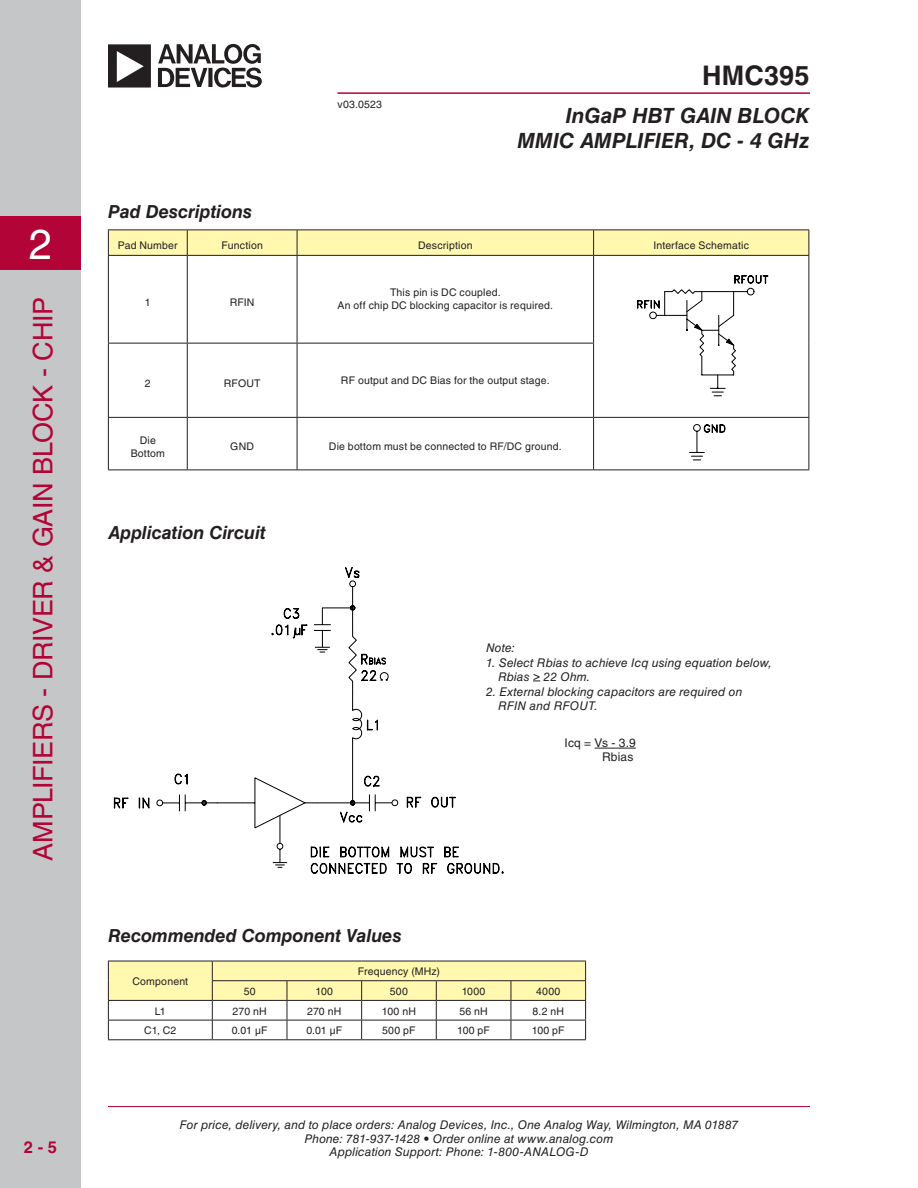
<style>
.page{position:relative;width:918px;height:1188px;background:#fff}
.page>*{position:absolute;margin:0;border:0;box-sizing:border-box;transform-origin:0 0}
.t1{font:42px "Helvetica LT Std";color:#fff}
.t2{font:27px "Helvetica LT Std";letter-spacing:-.015em;color:#b30437}
.t3{font:700 27px "Helvetica LT Std";letter-spacing:.005em;color:#231f20}
.t4{font:italic 700 21px "Helvetica LT Std";color:#231f20}
.t5{font:italic 700 18px "Helvetica LT Std";letter-spacing:-.005em;color:#231f20}
.t6{font:700 16.5px "Helvetica LT Std";color:#b30437}
.t7{font:italic 12px/13.5px "Helvetica LT Std";letter-spacing:.01em;color:#231f20;text-align:center}
.t8{font:12px "Helvetica LT Std";letter-spacing:.015em;color:#231f20}
.t9{font:10.5px "Helvetica LT Std";letter-spacing:.015em;color:#231f20}
.s1{font-style:inherit}
</style>
<div class="page">
<div style="left:0;top:0;width:81px;height:1188px;background:#c5c6c8"></div>
<div style="left:0;top:216px;width:81px;height:54px;background:#b30437"></div>
<hr style="left:108px;top:1106px;width:702px;height:1px;background:#b30437">
<hr style="left:338px;top:92px;width:472px;height:2px;background:#b30437">
<svg style="left:108px;top:44px;width:154px;height:44px"></svg>
<svg style="left:108px;top:230px;width:701px;height:25px;background:#f9f2aa"></svg>
<hr style="left:108px;top:255px;width:79px;height:1px;background:#231f20">
<hr style="left:108px;top:256px;width:1px;height:87px;background:#231f20">
<hr style="left:187px;top:255px;width:110px;height:1px;background:#231f20">
<hr style="left:187px;top:256px;width:1px;height:87px;background:#231f20">
<hr style="left:297px;top:255px;width:297px;height:1px;background:#231f20">
<hr style="left:297px;top:256px;width:1px;height:87px;background:#231f20">
<hr style="left:594px;top:255px;width:215px;height:1px;background:#231f20">
<hr style="left:593px;top:256px;width:1px;height:87px;background:#231f20">
<hr style="left:808px;top:256px;width:1px;height:87px;background:#231f20">
<hr style="left:108px;top:343px;width:79px;height:1px;background:#231f20">
<hr style="left:108px;top:344px;width:1px;height:73px;background:#231f20">
<hr style="left:187px;top:343px;width:110px;height:1px;background:#231f20">
<hr style="left:187px;top:344px;width:1px;height:73px;background:#231f20">
<hr style="left:297px;top:343px;width:297px;height:1px;background:#231f20">
<hr style="left:297px;top:344px;width:1px;height:73px;background:#231f20">
<hr style="left:593px;top:344px;width:1px;height:73px;background:#231f20">
<hr style="left:808px;top:343px;width:1px;height:74px;background:#231f20">
<hr style="left:108px;top:417px;width:79px;height:1px;background:#231f20">
<hr style="left:108px;top:418px;width:1px;height:52px;background:#231f20">
<hr style="left:187px;top:417px;width:110px;height:1px;background:#231f20">
<hr style="left:187px;top:418px;width:1px;height:52px;background:#231f20">
<hr style="left:297px;top:417px;width:297px;height:1px;background:#231f20">
<hr style="left:297px;top:418px;width:1px;height:52px;background:#231f20">
<hr style="left:594px;top:417px;width:215px;height:1px;background:#231f20">
<hr style="left:593px;top:418px;width:1px;height:52px;background:#231f20">
<hr style="left:808px;top:418px;width:1px;height:52px;background:#231f20">
<hr style="left:108px;top:470px;width:79px;height:1px;background:#231f20">
<hr style="left:187px;top:470px;width:110px;height:1px;background:#231f20">
<hr style="left:297px;top:470px;width:297px;height:1px;background:#231f20">
<hr style="left:594px;top:470px;width:215px;height:1px;background:#231f20">
<svg style="left:689px;top:424px;width:36px;height:36px"></svg>
<svg style="left:108px;top:961px;width:478px;height:78px"></svg>
<hr style="left:108px;top:1039px;width:104px;height:1px;background:#231f20">
<hr style="left:212px;top:1039px;width:75px;height:1px;background:#231f20">
<hr style="left:287px;top:1039px;width:75px;height:1px;background:#231f20">
<hr style="left:362px;top:1039px;width:74px;height:1px;background:#231f20">
<hr style="left:436px;top:1039px;width:75px;height:1px;background:#231f20">
<hr style="left:511px;top:1039px;width:75px;height:1px;background:#231f20">
<svg style="left:114px;top:567px;width:390px;height:307px"></svg>
<svg style="left:637px;top:275px;width:131px;height:121px"></svg>
<hr style="left:595px;top:748px;width:41px;height:1px;background:#231f20">
<h1 class="t1" style="left:29px;top:220px;width:25px">2</h1>
<h2 class="t2" style="left:27px;top:861px;width:565px;rotate:-90deg">AMPLIFIERS - DRIVER &amp; GAIN BLOCK - CHIP</h2>
<h3 class="t6" style="left:24px;top:1137px;width:35px">2 - 5</h3>
<p class="t5" style="left:108px;top:200px;width:145px">Pad Descriptions</p>
<p class="t9" style="left:338px;top:98px;width:46px">v03.0523</p>
<p class="t3" style="left:702px;top:59px;width:109px">HMC395</p>
<p class="t4" style="left:566px;top:102px;width:245px">InGaP HBT GAIN BLOCK</p>
<p class="t4" style="left:517px;top:128px;width:294px">MMIC AMPLIFIER, DC - 4 GHz</p>
<p class="t9" style="left:118px;top:240px;width:61px">Pad Number</p>
<p class="t9" style="left:221px;top:240px;width:43px">Function</p>
<p class="t9" style="left:418px;top:240px;width:56px">Description</p>
<p class="t9" style="left:653px;top:240px;width:97px">Interface Schematic</p>
<p class="t9" style="left:145px;top:296px;width:7px">1</p>
<p class="t9" style="left:230px;top:296px;width:26px">RFIN</p>
<p class="t9" style="left:390px;top:286px;width:112px">This pin is DC coupled.</p>
<p class="t9" style="left:338px;top:300px;width:217px">An off chip DC blocking capacitor is required.</p>
<p class="t9" style="left:145px;top:377px;width:7px">2</p>
<p class="t9" style="left:224px;top:377px;width:38px">RFOUT</p>
<p class="t9" style="left:341px;top:374px;width:210px">RF output and DC Bias for the output stage.</p>
<p class="t9" style="left:140px;top:434px;width:18px">Die</p>
<p class="t9" style="left:131px;top:447px;width:36px">Bottom</p>
<p class="t9" style="left:230px;top:441px;width:25px">GND</p>
<p class="t9" style="left:329px;top:441px;width:234px">Die bottom must be connected to RF/DC ground.</p>
<p class="t5" style="left:108px;top:522px;width:159px">Application Circuit</p>
<p class="t7" style="left:486px;top:641px;width:30px">Note:</p>
<p class="t7" style="left:486px;top:656px;width:287px">1. Select Rbias to achieve Icq using equation below,</p>
<p class="t7" style="left:498px;top:670px;width:94px"><span class="s1">R</span>bias &gt; 22 Ohm.</p>
<p class="t7" style="left:486px;top:685px;width:258px">2. External blocking capacitors are required on</p>
<p class="t7" style="left:498px;top:699px;width:101px">RFIN and RFOUT.</p>
<p class="t8" style="left:565px;top:736px;width:73px">Icq = Vs - 3.9</p>
<p class="t8" style="left:602px;top:750px;width:33px">Rbias</p>
<p class="t5" style="left:108px;top:924px;width:295px">Recommended Component Values</p>
<p class="t9" style="left:132px;top:975px;width:57px">Component</p>
<p class="t9" style="left:358px;top:966px;width:84px">Frequency (MHz)</p>
<p class="t9" style="left:244px;top:985px;width:13px">50</p>
<p class="t9" style="left:316px;top:985px;width:19px">100</p>
<p class="t9" style="left:390px;top:985px;width:20px">500</p>
<p class="t9" style="left:462px;top:985px;width:25px">1000</p>
<p class="t9" style="left:536px;top:985px;width:26px">4000</p>
<p class="t9" style="left:155px;top:1005px;width:12px">L1</p>
<p class="t9" style="left:233px;top:1005px;width:36px">270 nH</p>
<p class="t9" style="left:307px;top:1005px;width:36px">270 nH</p>
<p class="t9" style="left:382px;top:1005px;width:36px">100 nH</p>
<p class="t9" style="left:459px;top:1005px;width:30px">56 nH</p>
<p class="t9" style="left:532px;top:1005px;width:33px">8.2 nH</p>
<p class="t9" style="left:144px;top:1025px;width:34px">C1, C2</p>
<p class="t9" style="left:232px;top:1025px;width:37px">0.01 µF</p>
<p class="t9" style="left:306px;top:1025px;width:37px">0.01 µF</p>
<p class="t9" style="left:382px;top:1025px;width:35px">500 pF</p>
<p class="t9" style="left:457px;top:1025px;width:34px">100 pF</p>
<p class="t9" style="left:532px;top:1025px;width:34px">100 pF</p>
<p class="t7" style="left:180px;top:1118px;width:560px">For price, delivery, and to place orders: Analog Devices, Inc., One Analog Way, Wilmington, MA 01887<br>Phone: 781-937-1428 • Order online at www.analog.com<br>Application Support: Phone: 1-800-ANALOG-D</p>
</div>
